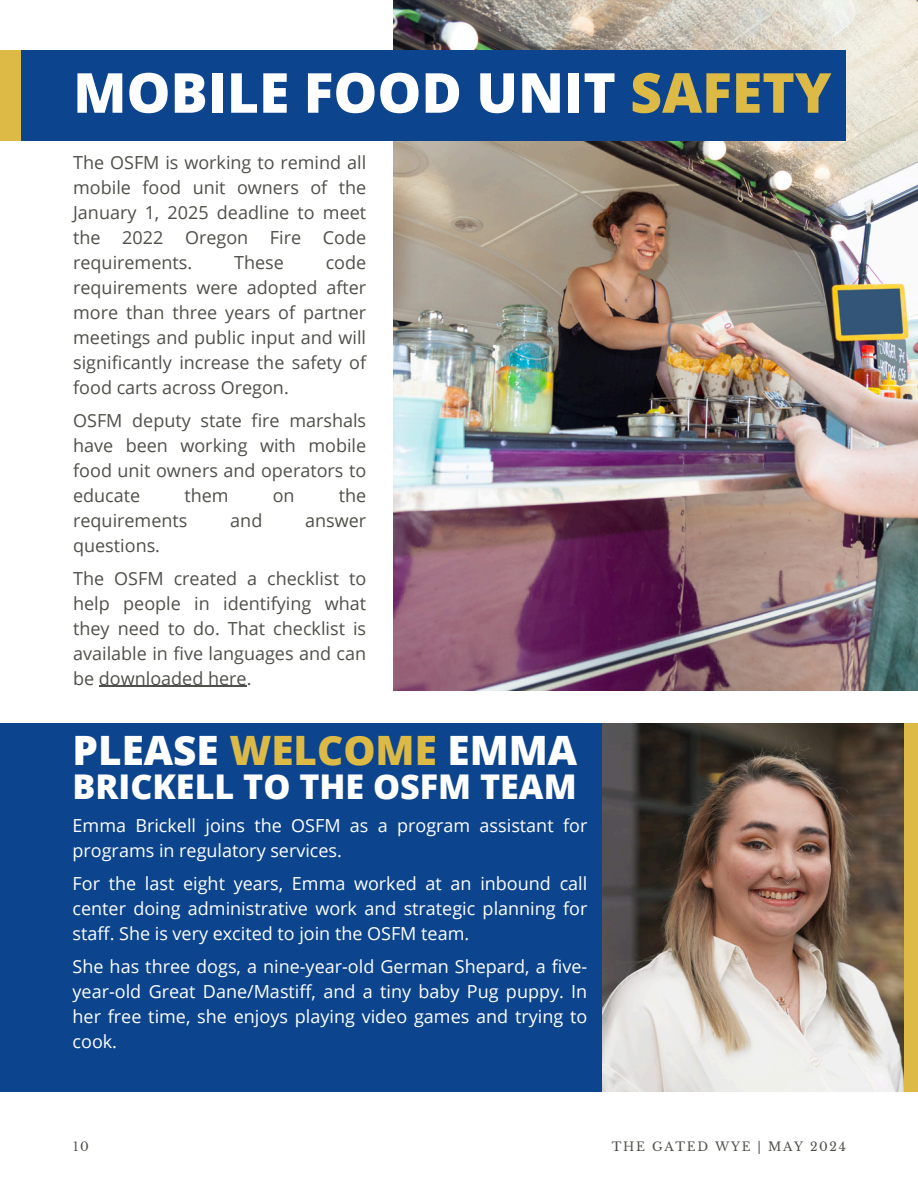
<style>
.page{position:relative;width:918px;height:1188px;background:#fff}
.page>*{position:absolute;margin:0;border:0;box-sizing:border-box;transform-origin:0 0}
.t1{font:800 55.2px "Open Sans";color:#fff}
.t2{font:800 40.5px "Open Sans";color:#fff}
.t3{font:800 34.05px "Open Sans";color:#fff}
.t4{font:18px/25px "Open Sans";color:#4e5049;text-align:justify}
.t5{font:18px/25px "Open Sans";color:#fff;text-align:justify}
.t6{font:12.15px "Libre Baskerville";letter-spacing:.14em;color:#4e5049}
.s1{color:#ddba46}
</style>
<div class="page">
<img style="left:394px;top:0;width:524px;height:691px">
<div style="left:0;top:51px;width:846px;height:90px;background:#0c458e"></div>
<div style="left:0;top:51px;width:20px;height:90px;background:#ddba46"></div>
<hr style="left:99px;top:686px;width:148px;height:1px;background:#4e5049">
<div style="left:0;top:723px;width:918px;height:369px;background:#0c458e"></div>
<img style="left:602px;top:723px;width:302px;height:368px">
<div style="left:904px;top:723px;width:14px;height:369px;background:#ddba46"></div>
<h3 class="t1" style="left:73px;top:54px;width:760px">MOBILE FOOD UNIT <span class="s1">SAFETY</span></h3>
<h3 class="t4" style="left:73px;top:149px;width:295px">The OSFM is working to remind all mobile food unit owners of the January 1, 2025 deadline to meet the 2022 Oregon Fire Code requirements.</h3>
<h3 class="t4" style="left:73px;top:249px;width:295px;text-indent:253px">code requirements were adopted after more than three years of partner meetings and public input and will significantly increase the safety of food carts across Oregon.</h3>
<h2 class="t4" style="left:73px;top:407px;width:295px">OSFM deputy state fire marshals have been working with mobile food unit owners and operators to educate</h2>
<h3 class="t4" style="left:234px;top:249px;width:51px">These</h3>
<h2 class="t4" style="left:184px;top:482px;width:46px">them</h2>
<h2 class="t4" style="left:273px;top:482px;width:23px">on</h2>
<h2 class="t4" style="left:339px;top:482px;width:29px">the</h2>
<h2 class="t4" style="left:73px;top:507px;width:116px">requirements</h2>
<h2 class="t4" style="left:230px;top:507px;width:34px">and</h2>
<h2 class="t4" style="left:305px;top:507px;width:63px">answer</h2>
<h2 class="t4" style="left:73px;top:532px;width:88px">questions.</h2>
<h3 class="t4" style="left:73px;top:565px;width:295px">The OSFM created a checklist to help people in identifying what they need to do. That checklist is available in five languages and can be downloaded here.</h3>
<h3 class="t2" style="left:73px;top:722px;width:506px">PLEASE <span class="s1">WELCOME</span> EMMA</h3>
<h3 class="t3" style="left:73px;top:763px;width:506px">BRICKELL TO THE OSFM TEAM</h3>
<p class="t5" style="left:73px;top:812px;width:516px">Emma Brickell joins the OSFM as a program assistant for programs in regulatory services.</p>
<p class="t5" style="left:73px;top:870px;width:516px">For the last eight years, Emma worked at an inbound call center doing administrative work and strategic planning for staff. She is very excited to join the OSFM team.</p>
<p class="t5" style="left:73px;top:953px;width:516px">She has three dogs, a nine-year-old German Shepard, a five&shy;year-old Great Dane/Mastiff, and a tiny baby Pug puppy. In her free time, she enjoys playing video games and trying to cook.</p>
<h3 class="t6" style="left:73px;top:1139px;width:17px">10</h3>
<h1 class="t6" style="left:612px;top:1139px;width:236px">THE GATED WYE | MAY 2024</h1>
</div>
